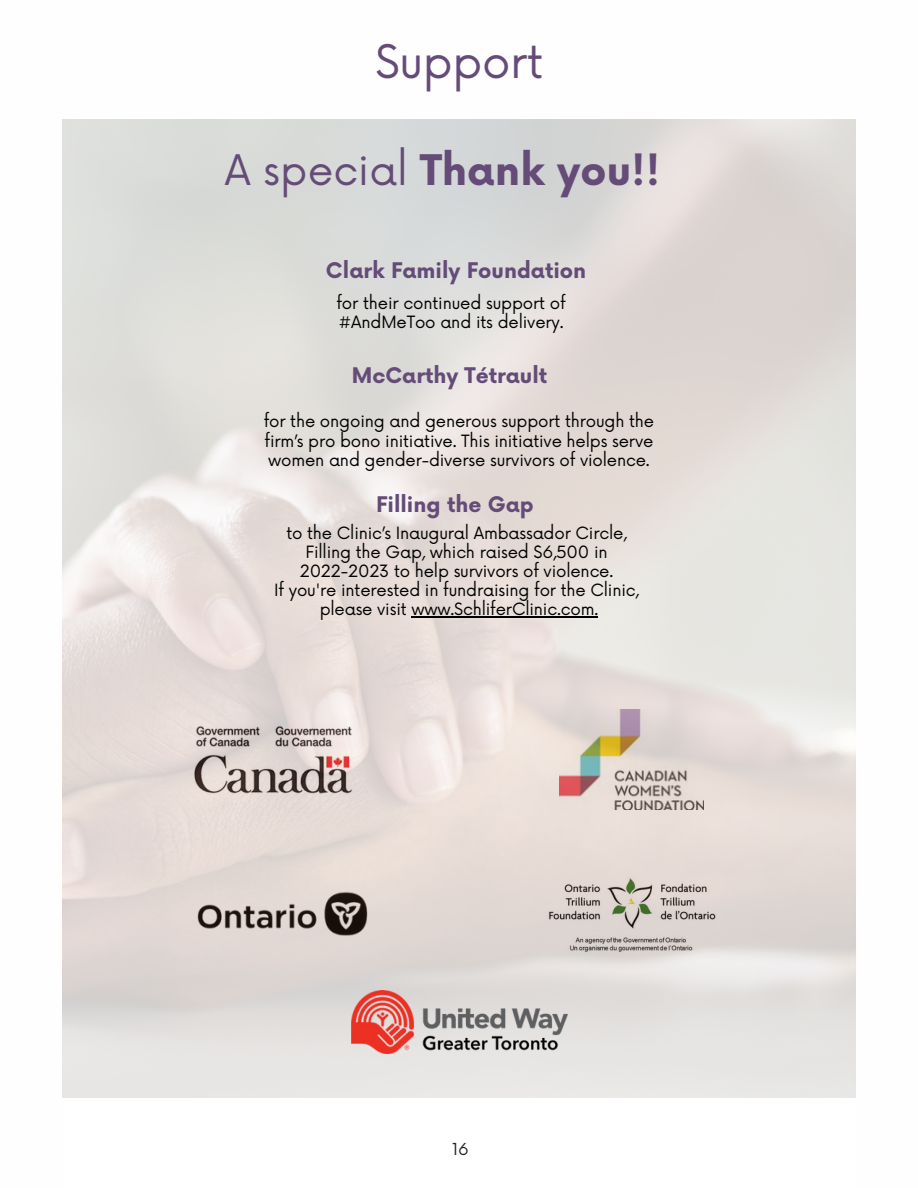
<style>
.page{position:relative;width:918px;height:1188px;background:#fff}
.page>*{position:absolute;margin:0;border:0;box-sizing:border-box;transform-origin:0 0}
.t1{font:45px "Now";letter-spacing:-.005em;color:#654c78}
.t2{font:700 41.1px "Now";color:#654c78}
.t3{font:700 21px "Now";color:#654c78}
.t4{font:16.5px/19.2px "Now";letter-spacing:-.01em;color:#000;text-align:justify}
.t5{font:16.05px "Now";color:#231f20}
.s1{font-weight:400}
</style>
<div class="page">
<img style="left:63px;top:119px;width:793px;height:979px">
<hr style="left:411px;top:617px;width:187px;height:1px;background:#000">
<img style="left:352px;top:990px;width:216px;height:63px">
<p class="t1" style="left:375px;top:37px;width:170px">Support</p>
<p class="t2" style="left:225px;top:148px;width:437px"><span class="s1">A special</span> Thank you!!</p>
<p class="t3" style="left:326px;top:259px;width:262px">Clark Family Foundation</p>
<p class="t4" style="left:336px;top:294px;width:231px">for their continued support of</p>
<p class="t4" style="left:338px;top:313px;width:227px">#AndMeToo and its delivery.</p>
<p class="t3" style="left:352px;top:365px;width:197px">McCarthy Tétrault</p>
<p class="t4" style="left:264px;top:413px;width:392px">for the ongoing and generous support through the firm’s pro bono initiative. This initiative helps serve women and gender-diverse survivors of violence.</p>
<p class="t3" style="left:376px;top:493px;width:159px">Filling the Gap</p>
<p class="t4" style="left:286px;top:524px;width:342px">to the Clinic’s Inaugural Ambassador Circle,</p>
<p class="t4" style="left:306px;top:543px;width:304px">Filling the Gap, which raised $6,500 in</p>
<p class="t4" style="left:300px;top:562px;width:315px">2022-2023 to help survivors of violence.</p>
<p class="t4" style="left:274px;top:582px;width:366px">If you're interested in fundraising for the Clinic,</p>
<p class="t4" style="left:320px;top:601px;width:280px">please visit www.SchliferClinic.com.</p>
<p class="t5" style="left:452px;top:1140px;width:18px">16</p>
</div>
